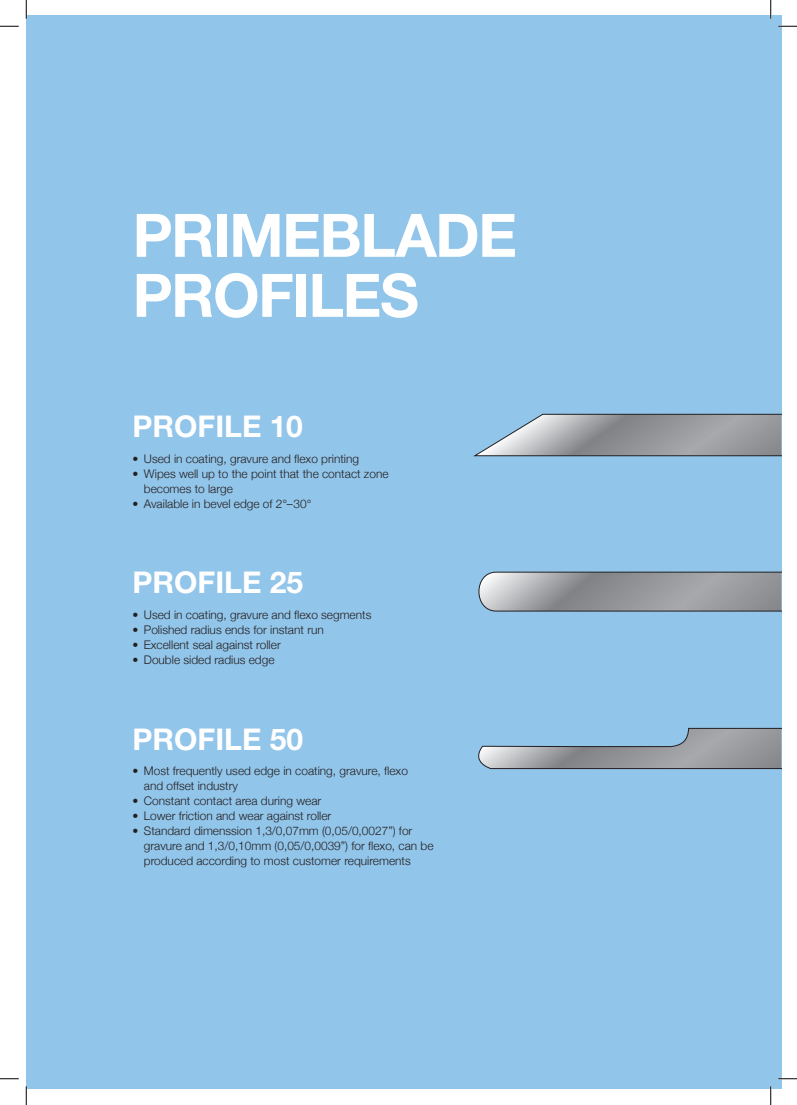
<style>
.page{position:relative;width:797px;height:1105px;background:#fff}
.page>*{position:absolute;margin:0;border:0;box-sizing:border-box;transform-origin:0 0}
.t1{font:700 60px/60px "Helvetica Neue CE";letter-spacing:-.025em;color:#fff}
.t2{font:700 30px "Helvetica Neue CE";color:#fff}
.t3{font:300 11.88px/15px "Helvetica Neue";color:#231f20}
.s1{font-weight:400}
</style>
<div class="page">
<div style="left:26px;top:16px;width:755px;height:1073px;background:#92c5ea"></div>
<svg style="left:478px;top:571px;width:303px;height:41px;background:#989ba0"></svg>
<svg style="left:474px;top:414px;width:307px;height:43px;background:#9aa2a9"></svg>
<svg style="left:478px;top:728px;width:303px;height:41px"></svg>
<svg style="left:0;top:25px;width:19px;height:2px"></svg>
<svg style="left:778px;top:25px;width:19px;height:2px"></svg>
<svg style="left:0;top:1078px;width:19px;height:1px"></svg>
<svg style="left:778px;top:1078px;width:19px;height:1px"></svg>
<svg style="left:25px;top:0;width:2px;height:19px"></svg>
<svg style="left:25px;top:1086px;width:2px;height:19px"></svg>
<svg style="left:770px;top:0;width:1px;height:19px"></svg>
<svg style="left:770px;top:1086px;width:1px;height:19px"></svg>
<h1 class="t1" style="left:133px;top:206px;width:386px">PRIMEBLADE<br>PROFILES</h1>
<h2 class="t2" style="left:133px;top:408px;width:171px">PROFILE 10</h2>
<p class="t3" style="left:133px;top:450px;width:228px"><span class="s1">•</span> Used in coating, gravure and flexo printing</p>
<p class="t3" style="left:144px;top:465px;width:246px;text-indent:-11px"><span class="s1">•</span> Wipes well up to the point that the contact zone becomes to large</p>
<p class="t3" style="left:133px;top:495px;width:180px"><span class="s1">•</span> Available in bevel edge of 2°–30°</p>
<h2 class="t2" style="left:133px;top:564px;width:172px">PROFILE 25</h2>
<p class="t3" style="left:133px;top:607px;width:240px">• Used in coating, gravure and flexo segments</p>
<p class="t3" style="left:133px;top:622px;width:193px">• Polished radius ends for instant run</p>
<p class="t3" style="left:133px;top:637px;width:150px">• Excellent seal against roller</p>
<p class="t3" style="left:133px;top:652px;width:143px">• Double sided radius edge</p>
<h2 class="t2" style="left:133px;top:720px;width:172px">PROFILE 50</h2>
<p class="t3" style="left:144px;top:763px;width:265px;text-indent:-11px">• Most frequently used edge in coating, gravure, flexo and offset industry</p>
<p class="t3" style="left:133px;top:793px;width:190px">• Constant contact area during wear</p>
<p class="t3" style="left:133px;top:808px;width:200px">• Lower friction and wear against roller</p>
<p class="t3" style="left:144px;top:823px;width:291px;text-indent:-11px">• Standard dimenssion 1,3/0,07mm (0,05/0,0027”) for gravure and 1,3/0,10mm (0,05/0,0039”) for flexo, can be produced according to most customer requirements</p>
</div>
